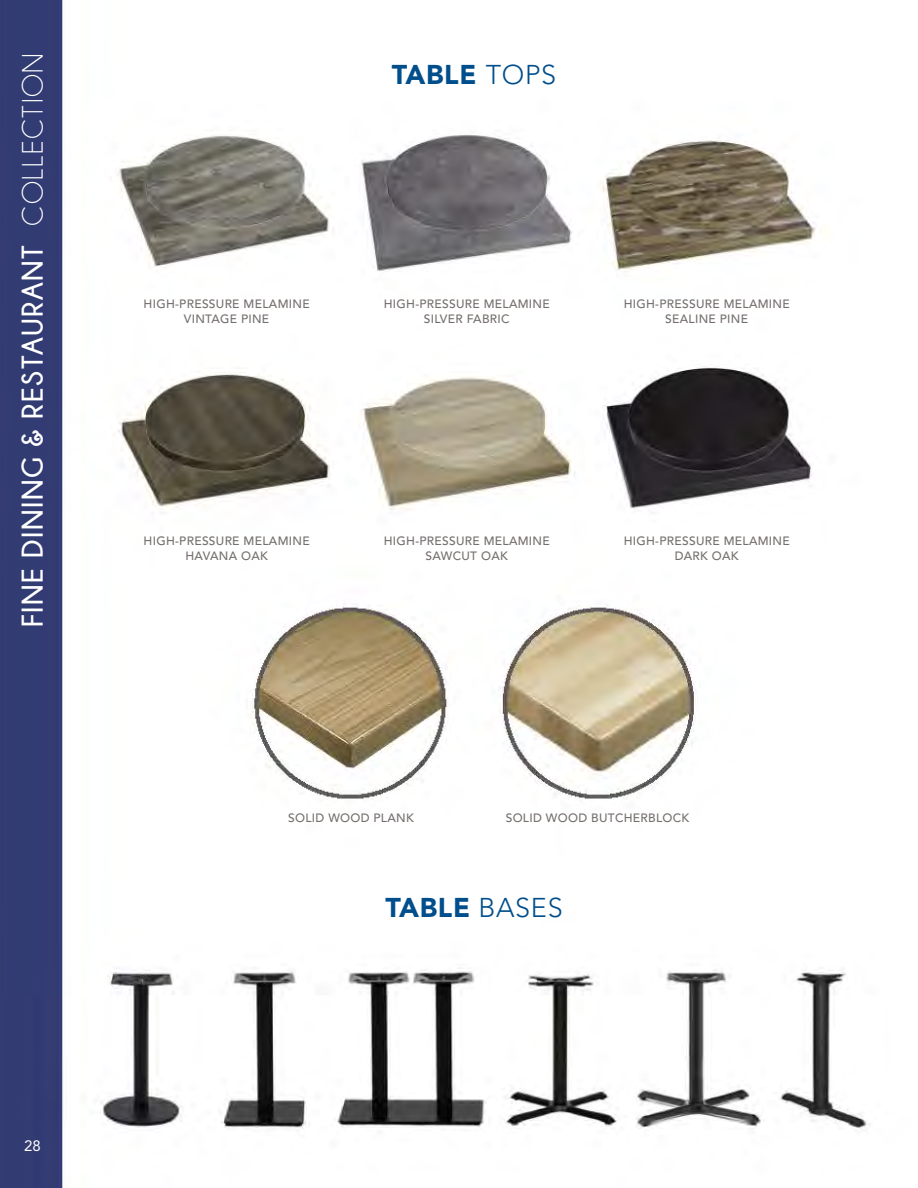
<style>
.page{position:relative;width:918px;height:1188px;background:#fff}
.page>*{position:absolute;margin:0;border:0;box-sizing:border-box;transform-origin:0 0}
.t1{font:700 30px "Champagne&Limousines";letter-spacing:.05em;color:#fff}
.t2{font:900 27px "Avenir LT Std";letter-spacing:.025em;color:#004e8b}
.t3{font:15px "Avenir LT Std";color:#fff}
.t4{font:500 12px/15px "Avenir LT Std";letter-spacing:.025em;color:#746f6d}
.s1{font-weight:400}
.s2{font-weight:300}
</style>
<div class="page">
<img style="left:0;top:0;width:870px;height:1188px">
<h1 class="t1" style="left:16px;top:627px;width:575px;rotate:-90deg">FINE DINING &amp; RESTAURANT <span class="s1">COLLECTION</span></h1>
<p class="t3" style="left:24px;top:1137px;width:18px">28</p>
<h2 class="t2" style="left:392px;top:59px;width:166px">TABLE <span class="s2">TOPS</span></h2>
<p class="t4" style="left:184px;top:297px;width:127px;text-indent:-40px">HIGH-PRESSURE MELAMINE<br>VINTAGE</p>
<p class="t4" style="left:241px;top:312px;width:8px">PINE</p>
<p class="t4" style="left:384px;top:297px;width:168px;text-align:center">HIGH-PRESSURE MELAMINE<br>SILVER FABRI C</p>
<p class="t4" style="left:665px;top:297px;width:126px;text-indent:-42px">HIGH-PRESSURE MELAMINE<br>SEALINE</p>
<p class="t4" style="left:720px;top:312px;width:8px">PINE</p>
<p class="t4" style="left:185px;top:533px;width:126px;text-indent:-42px">HIGH-PRESSURE MELAMINE<br>HAVANA</p>
<p class="t4" style="left:241px;top:548px;width:28px">OAK</p>
<p class="t4" style="left:384px;top:533px;width:168px;text-align:center">HIGH-PRESSURE MELAMINE<br>SAWCU T OAK</p>
<p class="t4" style="left:675px;top:533px;width:117px;text-indent:-51px">HIGH-PRESSURE MELAMINE<br>DAR</p>
<p class="t4" style="left:700px;top:548px;width:40px">K OAK</p>
<p class="t4" style="left:288px;top:811px;width:126px">SO LID WOOD PLANK</p>
<p class="t4" style="left:506px;top:811px;width:111px">SOLID WOOD BUTCH</p>
<p class="t4" style="left:633px;top:811px;width:40px">ERBLOCK</p>
<h2 class="t2" style="left:385px;top:891px;width:179px">TABLE <span class="s2">BASES</span></h2>
</div>
